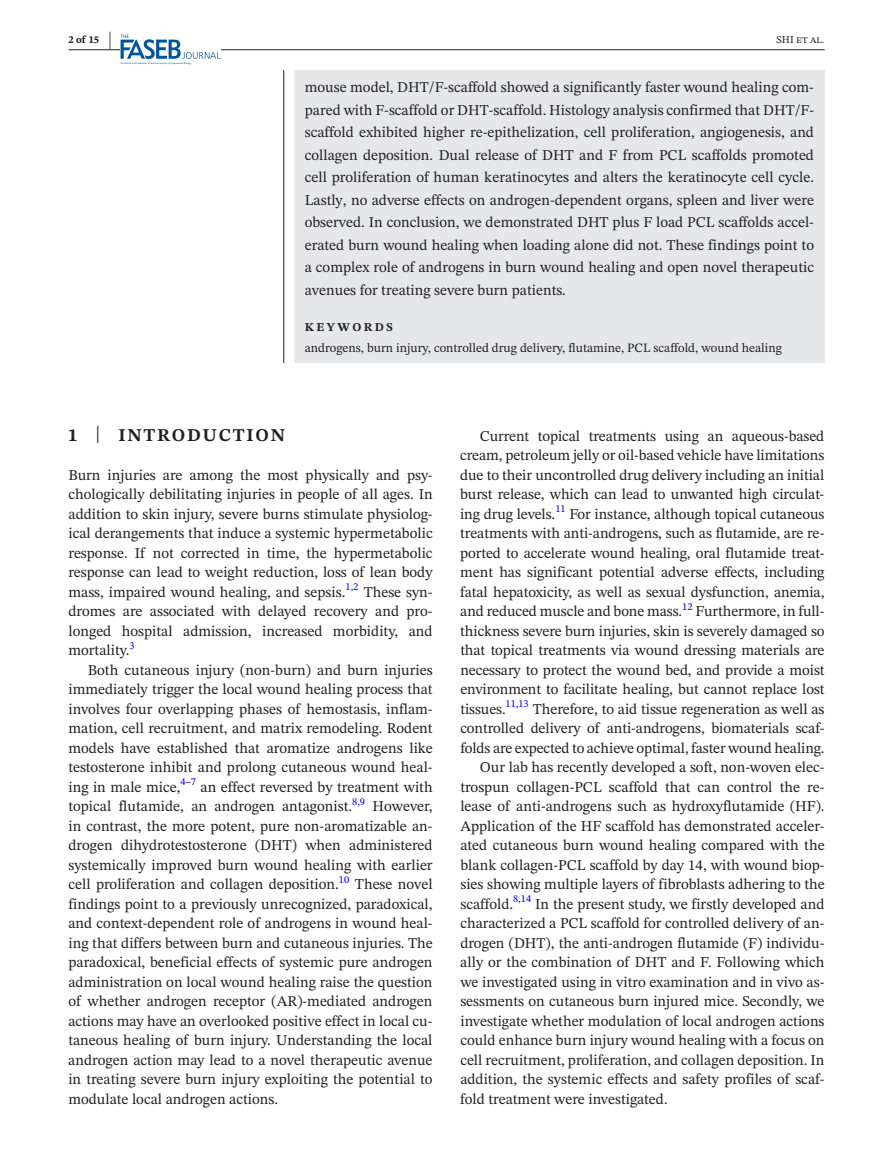
<style>
.page{position:relative;width:893px;height:1174px;background:#fff}
.page>*{position:absolute;margin:0;border:0;box-sizing:border-box;transform-origin:0 0}
.t1{font:700 18px "STIX Two Text";letter-spacing:.1em;color:#231f20}
.t2{font:15px/19.5px "STIX Two Text";color:#231f20;text-align:justify}
.t3{font:12.75px "STIX Two Text";color:#231f20}
.t4{font:700 12px "STIX Two Text";letter-spacing:.2em;color:#231f20}
.t5{font:10.5px "STIX Two Text";letter-spacing:-.005em;color:#00f}
.t6{font:10.5px "STIX Two Text";color:#231f20}
.t7{font:700 10.5px "STIX Two Text";color:#231f20}
.s1{font-size:21px}
.s2{font-weight:400;font-size:23.7px}
</style>
<div class="page">
<hr style="left:68px;top:49px;width:756px;height:1px;background:#231f20">
<img style="left:121px;top:35px;width:99px;height:30px">
<div style="left:294px;top:70px;width:530px;height:292px;background:#e6e7e9"></div>
<hr style="left:283px;top:70px;width:1px;height:293px;background:#231f20">
<p class="t7" style="left:68px;top:32px;width:44px">2 of 15 <span class="s1">|</span></p>
<p class="t6" style="left:777px;top:32px;width:49px">SHI et al.</p>
<p class="t2" style="left:305px;top:76px;width:511px;line-height:22.5px">mouse model, DHT/F-scaffold showed a significantly faster wound healing com&shy;pared with F-scaffold or DHT-scaffold. Histology analysis confirmed that DHT/F&shy;scaffold exhibited higher re-epithelization, cell proliferation, angiogenesis, and collagen deposition. Dual release of DHT and F from PCL scaffolds promoted cell proliferation of human keratinocytes and alters the keratinocyte cell cycle.<br>Lastly, no adverse effects on androgen-dependent organs, spleen and liver were observed. In conclusion, we demonstrated DHT plus F load PCL scaffolds accel&shy;erated burn wound healing when loading alone did not. These findings point to a complex role of androgens in burn wound healing and open novel therapeutic avenues for treating severe burn patients.</p>
<p class="t4" style="left:305px;top:318px;width:90px">KEYWORDS</p>
<p class="t3" style="left:305px;top:338px;width:479px">androgens, burn injury, controlled drug delivery, flutamine, PCL scaffold, wound healing</p>
<p class="t1" style="left:68px;top:422px;width:218px">1 <span class="s2">|</span> INTRODUCTION</p>
<p class="t2" style="left:68px;top:465px;width:366px">Burn injuries are among the most physically and psy&shy;chologically debilitating injuries in people of all ages. In addition to skin injury, severe burns stimulate physiolog&shy;ical derangements that induce a systemic hypermetabolic response. If not corrected in time, the hypermetabolic response can lead to weight reduction, loss of lean body mass, impaired wound healing, and sepsis.</p>
<p class="t5" style="left:345px;top:579px;width:15px">1,2</p>
<p class="t2" style="left:68px;top:582px;width:366px;text-indent:295px">These syn&shy;dromes are associated with delayed recovery and pro&shy;longed hospital admission, increased morbidity, and mortality.</p>
<p class="t5" style="left:130px;top:637px;width:7px">3</p>
<p class="t2" style="left:68px;top:660px;width:366px;text-indent:20px">Both cutaneous injury (non-burn) and burn injuries immediately trigger the local wound healing process that involves four overlapping phases of hemostasis, inflam&shy;mation, cell recruitment, and matrix remodeling. Rodent models have established that aromatize androgens like testosterone inhibit and prolong cutaneous wound heal&shy;ing in male mice,</p>
<p class="t5" style="left:181px;top:774px;width:17px">4–7</p>
<p class="t2" style="left:68px;top:777px;width:366px;text-indent:132px">an effect reversed by treatment with topical flutamide, an androgen antagonist.</p>
<p class="t5" style="left:352px;top:793px;width:15px">8,9</p>
<p class="t2" style="left:68px;top:796px;width:366px;text-indent:304px">However, in contrast, the more potent, pure non-aromatizable an&shy;drogen dihydrotestosterone (DHT) when administered systemically improved burn wound healing with earlier cell proliferation and collagen deposition.</p>
<p class="t5" style="left:339px;top:871px;width:12px">10</p>
<p class="t2" style="left:68px;top:874px;width:366px;text-indent:287px">These novel findings point to a previously unrecognized, paradoxical, and context-dependent role of androgens in wound heal&shy;ing that differs between burn and cutaneous injuries. The paradoxical, beneficial effects of systemic pure androgen administration on local wound healing raise the question of whether androgen receptor (AR)-mediated androgen actions may have an overlooked positive effect in local cu&shy;taneous healing of burn injury. Understanding the local androgen action may lead to a novel therapeutic avenue in treating severe burn injury exploiting the potential to modulate local androgen actions.</p>
<p class="t2" style="left:460px;top:426px;width:366px;text-indent:20px">Current topical treatments using an aqueous-based cream, petroleum jelly or oil-based vehicle have limitations due to their uncontrolled drug delivery including an initial burst release, which can lead to unwanted high circulat&shy;ing drug levels.<sup>11</sup> For instance, although topical cutaneous treatments with anti-androgens, such as flutamide, are re&shy;ported to accelerate wound healing, oral flutamide treat&shy;ment has significant potential adverse effects, including fatal hepatoxicity, as well as sexual dysfunction, anemia, and reduced muscle and bone mass.</p>
<p class="t5" style="left:682px;top:598px;width:12px">12</p>
<p class="t2" style="left:460px;top:601px;width:366px;text-indent:235px">Furthermore, in full&shy;thickness severe burn injuries, skin is severely damaged so that topical treatments via wound dressing materials are necessary to protect the wound bed, and provide a moist environment to facilitate healing, but cannot replace lost tissues.</p>
<p class="t5" style="left:506px;top:696px;width:25px">11,13</p>
<p class="t2" style="left:533px;top:699px;width:293px">Therefore, to aid tissue regeneration as well as</p>
<p class="t2" style="left:460px;top:718px;width:366px">controlled delivery of anti-androgens, biomaterials scaf-</p>
<p class="t2" style="left:460px;top:738px;width:366px">folds are expected to achieve optimal, faster wound healing.</p>
<p class="t2" style="left:480px;top:757px;width:346px">Our lab has recently developed a soft, non-woven elec-</p>
<p class="t2" style="left:460px;top:777px;width:366px">trospun collagen-PCL scaffold that can control the re-</p>
<p class="t2" style="left:460px;top:796px;width:366px">lease of anti-androgens such as hydroxyflutamide (HF).</p>
<p class="t2" style="left:460px;top:816px;width:366px">Application of the HF scaffold has demonstrated acceler-</p>
<p class="t2" style="left:460px;top:835px;width:366px">ated cutaneous burn wound healing compared with the</p>
<p class="t2" style="left:460px;top:855px;width:366px">blank collagen-PCL scaffold by day 14, with wound biop-</p>
<p class="t2" style="left:460px;top:874px;width:366px">sies showing multiple layers of fibroblasts adhering to the</p>
<p class="t2" style="left:460px;top:894px;width:54px">scaffold.</p>
<p class="t5" style="left:513px;top:891px;width:20px">8,14</p>
<p class="t2" style="left:460px;top:894px;width:366px;text-indent:75px">In the present study, we firstly developed and characterized a PCL scaffold for controlled delivery of an&shy;drogen (DHT), the anti-androgen flutamide (F) individu&shy;ally or the combination of DHT and F. Following which we investigated using in vitro examination and in vivo as&shy;sessments on cutaneous burn injured mice. Secondly, we investigate whether modulation of local androgen actions could enhance burn injury wound healing with a focus on cell recruitment, proliferation, and collagen deposition. In addition, the systemic effects and safety profiles of scaf&shy;fold treatment were investigated.</p>
</div>
